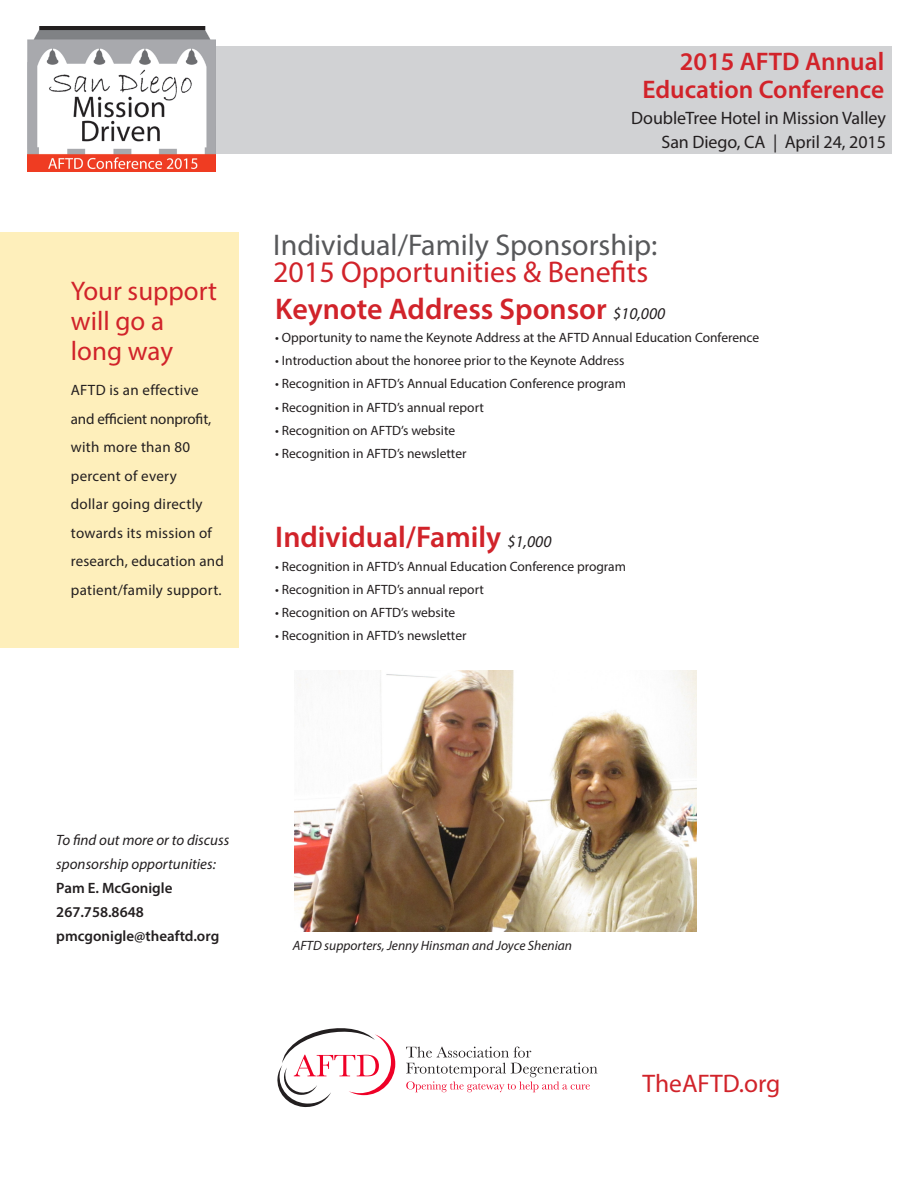
<style>
.page{position:relative;width:918px;height:1188px;background:#fff}
.page>*{position:absolute;margin:0;border:0;box-sizing:border-box;transform-origin:0 0}
.t1{font:600 30px "Myriad Pro";color:#d1232a}
.t2{font:30px "Myriad Pro";color:#57585a}
.t3{font:30px "Myriad Pro";color:#d1232a}
.t4{font:27px/30px "Myriad Pro";color:#d1232a}
.t5{font:600 25.5px/28.5px "Myriad Pro";color:#d1232a;text-align:right}
.t6{font:25.5px "Myriad Pro";color:#d1232a}
.t7{font:18px "Myriad Pro";letter-spacing:-.005em;color:#231f20}
.t8{font:15px/28.5px "Myriad Pro";letter-spacing:.02em;color:#231f20}
.t9{font:italic 15px/24px "Myriad Pro";color:#231f20}
.t10{font:600 15px "Myriad Pro";color:#231f20}
.t11{font:13.5px "Myriad Pro";color:#231f20}
.t12{font:italic 13.5px "Myriad Pro";color:#231f20}
.s1{font-weight:400;font-style:italic;font-size:16.5px;color:#231f20}
</style>
<div class="page">
<div style="left:30px;top:46px;width:861px;height:108px;background:#d1d2d4"></div>
<svg style="left:277px;top:1028px;width:118px;height:79px"></svg>
<svg style="left:406px;top:1047px;width:191px;height:45px"></svg>
<div style="left:0;top:232px;width:239px;height:416px;background:#feefbb"></div>
<img style="left:294px;top:670px;width:403px;height:262px">
<img style="left:28px;top:27px;width:187px;height:144px">
<p class="t4" style="left:71px;top:276px;width:148px">Your support will go a long way</p>
<p class="t8" style="left:71px;top:376px;width:155px">AFTD is an effective and efficient nonprofit, with more than 80 percent of every<br>dollar going directly towards its mission of research, education and patient/family support.</p>
<p class="t5" style="left:642px;top:46px;width:243px">2015 AFTD Annual<br>Education Conference</p>
<p class="t7" style="left:631px;top:106px;width:256px">DoubleTree Hotel in Mission Valley</p>
<p class="t7" style="left:662px;top:130px;width:226px">San Diego, CA | April 24, 2015</p>
<p class="t2" style="left:273px;top:226px;width:386px">Individual/Family Sponsorship:</p>
<p class="t3" style="left:273px;top:253px;width:377px">2015 Opportunities &amp; Benefits</p>
<p class="t1" style="left:275px;top:289px;width:392px">Keynote Address Sponsor <span class="s1">$10,000</span></p>
<p class="t11" style="left:275px;top:329px;width:486px">• Opportunity to name the Keynote Address at the AFTD Annual Education Conference</p>
<p class="t11" style="left:275px;top:352px;width:351px">• Introduction about the honoree prior to the Keynote Address</p>
<p class="t11" style="left:275px;top:375px;width:352px">• Recognition in AFTD’s Annual Education Conference program</p>
<p class="t11" style="left:275px;top:399px;width:210px">• Recognition in AFTD’s annual report</p>
<p class="t11" style="left:275px;top:422px;width:181px">• Recognition on AFTD’s website</p>
<p class="t11" style="left:275px;top:445px;width:193px">• Recognition in AFTD’s newsletter</p>
<p class="t1" style="left:275px;top:518px;width:278px">Individual/Family <span class="s1">$1,000</span></p>
<p class="t11" style="left:275px;top:558px;width:352px">• Recognition in AFTD’s Annual Education Conference program</p>
<p class="t11" style="left:275px;top:581px;width:210px">• Recognition in AFTD’s annual report</p>
<p class="t11" style="left:275px;top:604px;width:181px">• Recognition on AFTD’s website</p>
<p class="t11" style="left:275px;top:627px;width:193px">• Recognition in AFTD’s newsletter</p>
<p class="t9" style="left:56px;top:828px;width:175px">To find out more or to discuss sponsorship opportunities:</p>
<p class="t10" style="left:56px;top:878px;width:118px">Pam E. McGonigle</p>
<p class="t10" style="left:56px;top:902px;width:89px">267.758.8648</p>
<p class="t10" style="left:56px;top:926px;width:164px">pmcgonigle@theaftd.org</p>
<p class="t12" style="left:293px;top:937px;width:281px">AFTD supporters, Jenny Hinsman and Joyce Shenian</p>
<p class="t6" style="left:643px;top:1068px;width:139px">TheAFTD.org</p>
</div>
